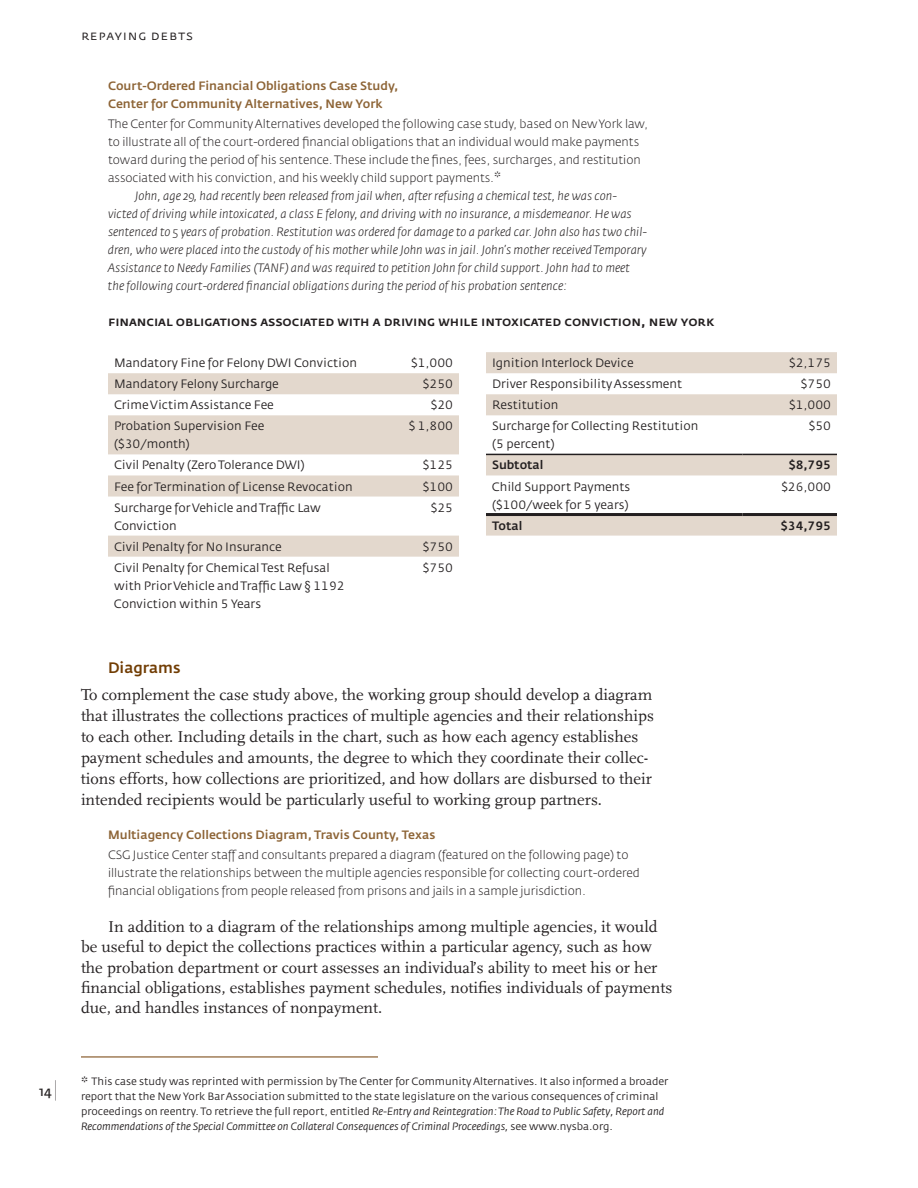
<style>
.page{position:relative;width:918px;height:1188px;background:#fff}
.page>*{position:absolute;margin:0;border:0;box-sizing:border-box;transform-origin:0 0}
.t1{font:16.5px/21px "Scala LF";color:#231f20}
.t2{font:15px "Fedra Sans Medium TF";color:#713d04}
.t3{font:13.5px "Fedra Sans Medium SC";color:#231f20}
.t4{font:13.5px "Fedra Sans Book SC";letter-spacing:.055em;color:#231f20}
.t5{font:13.5px "Fedra Sans";color:#231f20}
.t6{font:12px/18px "Fedra Sans Light TF";color:#231f20}
.t7{font:12px/18px "Fedra Sans Book TF";color:#231f20}
.t8{font:italic 300 12px/18px "Fedra Sans";color:#231f20}
.t9{font:12px/18px "Fedra Sans Medium TF";color:#8d6436}
.t10{font:12px "Fedra Sans Medium TF";color:#231f20}
.t11{font:italic 10.5px/15px "Fedra Sans";color:#231f20}
.t12{font:10.5px/15px "Fedra Sans Book TF";color:#231f20}
.s1{font-weight:300;font-size:21px}
.s2{font-size:16.5px}
.s3{font-family:"News Gothic"}
.s4{font-family:"Fedra Sans Book TF";font-style:normal}
</style>
<div class="page">
<svg style="left:108px;top:373px;width:351px;height:184px;fill:#e3d8cd"></svg>
<svg style="left:486px;top:352px;width:351px;height:184px"></svg>
<hr style="left:486px;top:454px;width:256px;height:1px;background:#231f20">
<hr style="left:742px;top:454px;width:95px;height:1px;background:#231f20">
<hr style="left:486px;top:513px;width:256px;height:3px;background:#231f20">
<hr style="left:742px;top:513px;width:95px;height:3px;background:#231f20">
<hr style="left:81px;top:1057px;width:297px;height:1px;background:#713d04">
<p class="t5" style="left:39px;top:1084px;width:19px">14 <span class="s1">|</span></p>
<p class="t4" style="left:81px;top:28px;width:114px">repaying debts</p>
<p class="t9" style="left:108px;top:77px;width:291px">Court-Ordered Financial Obligations Case Study,<br>Center for Community Alternatives, New York</p>
<p class="t6" style="left:108px;top:115px;width:542px">The Center for Community Alternatives developed the following case study, based on New York law, to illustrate all of the court-ordered financial obligations that an individual would make payments toward during the period of his sentence. These include the fines, fees, surcharges, and restitution associated with his conviction, and his weekly child support payments.<span class="s2">*</span></p>
<p class="t8" style="left:108px;top:187px;width:540px;text-indent:27px">John, age 29, had recently been released from jail when, after refusing a chemical test, he was con&shy;victed of driving while intoxicated, a class E felony, and driving with no insurance, a misdemeanor. He was sentenced to 5 years of probation. Restitution was ordered for damage to a parked car. John also has two chil&shy;dren, who were placed into the custody of his mother while John was in jail. John’s mother received Temporary Assistance to Needy Families (TANF) and was required to petition John for child support. John had to meet the following court-ordered financial obligations during the period of his probation sentence:</p>
<p class="t3" style="left:108px;top:313px;width:608px">financial obligations associated with a driving while intoxicated conviction, new york</p>
<p class="t7" style="left:114px;top:354px;width:245px">Mandatory Fine for Felony DWI Conviction</p>
<p class="t7" style="left:411px;top:354px;width:43px">$1,000</p>
<p class="t7" style="left:114px;top:375px;width:166px">Mandatory Felony Surcharge</p>
<p class="t7" style="left:423px;top:375px;width:32px">$250</p>
<p class="t7" style="left:114px;top:397px;width:161px">Crime Victim Assistance Fee</p>
<p class="t7" style="left:431px;top:397px;width:24px">$20</p>
<p class="t7" style="left:114px;top:418px;width:152px">Probation Supervision Fee ($30/month)</p>
<p class="t7" style="left:409px;top:418px;width:46px">$ 1,800</p>
<p class="t7" style="left:114px;top:457px;width:192px">Civil Penalty (Zero Tolerance DWI)</p>
<p class="t7" style="left:423px;top:457px;width:32px">$125</p>
<p class="t7" style="left:114px;top:478px;width:240px">Fee for Termination of License Revocation</p>
<p class="t7" style="left:423px;top:478px;width:32px">$100</p>
<p class="t7" style="left:114px;top:499px;width:208px">Surcharge for Vehicle and Traffic Law<br>Conviction</p>
<p class="t7" style="left:431px;top:499px;width:24px">$25</p>
<p class="t7" style="left:114px;top:538px;width:169px">Civil Penalty for No Insurance</p>
<p class="t7" style="left:423px;top:538px;width:32px">$750</p>
<p class="t7" style="left:114px;top:559px;width:232px">Civil Penalty for Chemical Test Refusal with Prior Vehicle and Traffic Law <span class="s3">§</span> 1192<br>Conviction within 5 Years</p>
<p class="t7" style="left:423px;top:559px;width:32px">$750</p>
<p class="t7" style="left:492px;top:354px;width:143px">Ignition Interlock Device</p>
<p class="t7" style="left:789px;top:354px;width:43px">$2,175</p>
<p class="t7" style="left:492px;top:375px;width:192px">Driver Responsibility Assessment</p>
<p class="t7" style="left:801px;top:375px;width:32px">$750</p>
<p class="t7" style="left:492px;top:397px;width:68px">Restitution</p>
<p class="t7" style="left:789px;top:397px;width:43px">$1,000</p>
<p class="t7" style="left:492px;top:418px;width:208px">Surcharge for Collecting Restitution (5 percent)</p>
<p class="t7" style="left:809px;top:418px;width:24px">$50</p>
<p class="t10" style="left:492px;top:458px;width:53px">Subtotal</p>
<p class="t10" style="left:789px;top:458px;width:44px">$8,795</p>
<p class="t7" style="left:492px;top:478px;width:140px">Child Support Payments ($100/week for 5 years)</p>
<p class="t7" style="left:781px;top:478px;width:51px">$26,000</p>
<p class="t10" style="left:492px;top:519px;width:32px">Total</p>
<p class="t10" style="left:781px;top:519px;width:52px">$34,795</p>
<p class="t2" style="left:108px;top:659px;width:74px">Diagrams</p>
<p class="t1" style="left:81px;top:684px;width:574px">To complement the case study above, the working group should develop a diagram that illustrates the collections practices of multiple agencies and their relationships to each other. Including details in the chart, such as how each agency establishes payment schedules and amounts, the degree to which they coordinate their collec&shy;tions efforts, how collections are prioritized, and how dollars are disbursed to their intended recipients would be particularly useful to working group partners.</p>
<p class="t9" style="left:108px;top:826px;width:329px">Multiagency Collections Diagram, Travis County, Texas</p>
<p class="t6" style="left:108px;top:846px;width:533px">CSG Justice Center staff and consultants prepared a diagram (featured on the following page) to illustrate the relationships between the multiple agencies responsible for collecting court-ordered financial obligations from people released from prisons and jails in a sample jurisdiction.</p>
<p class="t1" style="left:81px;top:916px;width:593px;line-height:20.4px;text-indent:27px">In addition to a diagram of the relationships among multiple agencies, it would be useful to depict the collections practices within a particular agency, such as how the probation department or court assesses an individual’s ability to meet his or her financial obligations, establishes payment schedules, notifies individuals of payments due, and handles instances of nonpayment.</p>
<p class="t12" style="left:81px;top:1074px;width:589px"><span class="s2">*</span> This case study was reprinted with permission by The Center for Community Alternatives. It also informed a broader report that the New York Bar Association submitted to the state legislature on the various consequences of criminal</p>
<p class="t11" style="left:81px;top:1104px;width:585px"><span class="s4">proceedings on reentry. To retrieve the full report, entitled</span> Re-Entry and Reintegration: The Road to Public Safety, Report and<br>Recommendations of the Special Committee on Collateral Consequences of Criminal Proceedings, <span class="s4">see www.nysba.org.</span></p>
</div>
